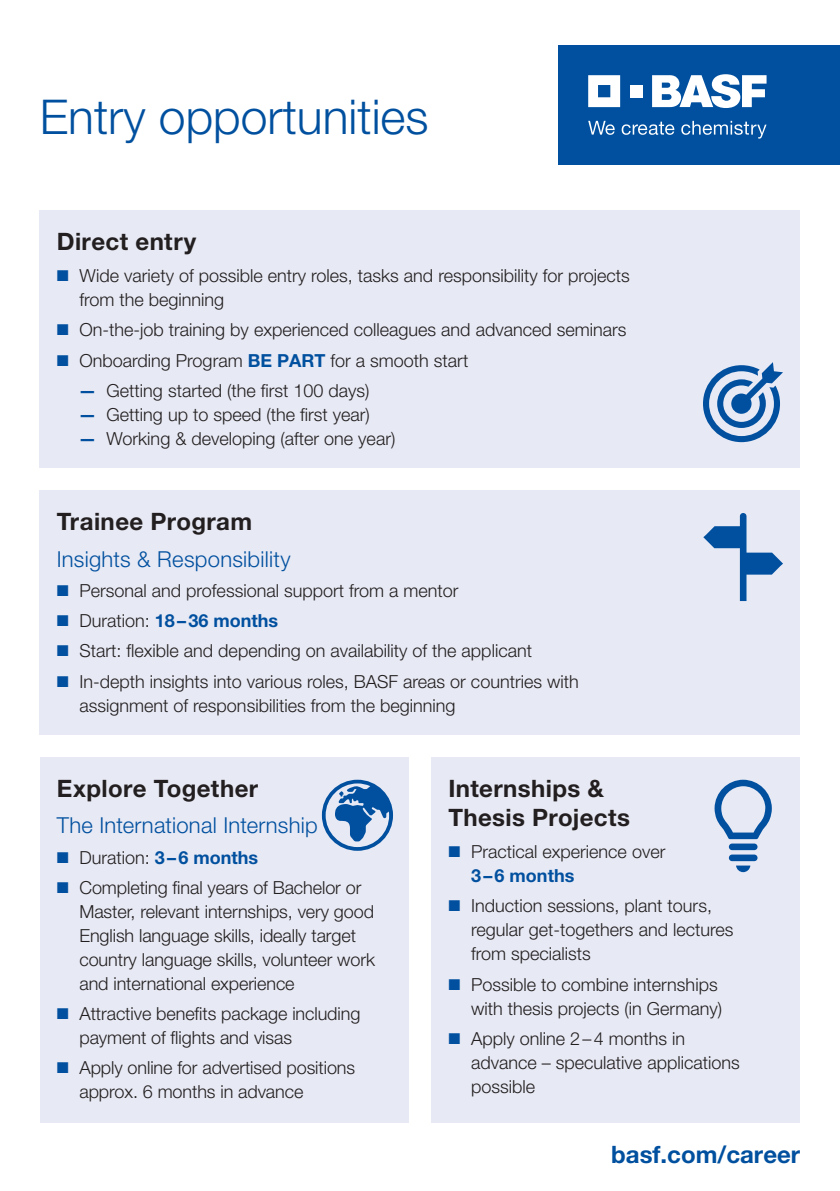
<style>
.page{position:relative;width:840px;height:1191px;background:#fff}
.page>*{position:absolute;margin:0;border:0;box-sizing:border-box;transform-origin:0 0}
.t1{font:300 48px "Helvetica Neue LT Pro";color:#01509f}
.t2{font:700 24px/28.8px "Helvetica Neue LT Pro";letter-spacing:.015em;color:#231f20}
.t3{font:700 24px "Helvetica Neue LT Pro";color:#01509f}
.t4{font:300 22px "Helvetica Neue LT Pro";letter-spacing:.01em;color:#01509f}
.t5{font:300 18px/24px "Helvetica Neue LT Pro";color:#231f20}
.s1{color:#01509f}
.s2{font-weight:700;color:#01509f}
</style>
<div class="page">
<div style="left:40px;top:210px;width:759px;height:257px;background:#e7e9f4"></div>
<div style="left:558px;top:45px;width:281px;height:119px;background:#01509f"></div>
<svg style="left:588px;top:75px;width:31px;height:32px"></svg>
<div style="left:629px;top:85px;width:13px;height:12px;background:#fff"></div>
<svg style="left:652px;top:74px;width:114px;height:34px"></svg>
<svg style="left:588px;top:121px;width:26px;height:14px"></svg>
<svg style="left:621px;top:122px;width:53px;height:13px"></svg>
<svg style="left:681px;top:121px;width:85px;height:18px"></svg>
<svg style="left:703px;top:362px;width:79px;height:80px"></svg>
<div style="left:40px;top:490px;width:759px;height:244px;background:#e7e9f4"></div>
<svg style="left:703px;top:513px;width:79px;height:88px"></svg>
<div style="left:40px;top:757px;width:368px;height:366px;background:#e7e9f4"></div>
<svg style="left:322px;top:779px;width:71px;height:71px"></svg>
<div style="left:431px;top:757px;width:368px;height:366px;background:#e7e9f4"></div>
<div style="left:728px;top:843px;width:29px;height:7px;background:#01509f;border-radius:3px"></div>
<div style="left:728px;top:854px;width:29px;height:7px;background:#01509f;border-radius:3px"></div>
<svg style="left:736px;top:865px;width:14px;height:7px"></svg>
<svg style="left:714px;top:779px;width:57px;height:60px"></svg>
<h1 class="t1" style="left:40px;top:88px;width:390px">Entry opportunities</h1>
<h2 class="t2" style="left:57px;top:226px;width:141px">Direct entry</h2>
<p class="t5" style="left:79px;top:263px;width:551px;text-indent:-23px"><span class="s1">◾</span> Wide variety of possible entry roles, tasks and responsibility for projects from the beginning</p>
<p class="t5" style="left:57px;top:314px;width:571px;line-height:30.2px"><span class="s1">◾</span> On-the-job training by experienced colleagues and advanced seminars <span class="s1">◾</span> Onboarding Program <span class="s2">BE PART</span> for a smooth start</p>
<p class="t5" style="left:78px;top:378px;width:292px"><span class="s2">—</span> Getting started (the first 100 days)</p>
<p class="t5" style="left:78px;top:402px;width:293px"><span class="s2">—</span> Getting up to speed (the first year)</p>
<p class="t5" style="left:78px;top:426px;width:318px"><span class="s2">—</span> Working &amp; developing (after one year)</p>
<h2 class="t2" style="left:57px;top:506px;width:197px">Trainee Program</h2>
<p class="t4" style="left:57px;top:545px;width:235px">Insights &amp; Responsibility</p>
<p class="t5" style="left:57px;top:575px;width:523px;line-height:30.2px"><span class="s1">◾</span> Personal and professional support from a mentor<br><span class="s1">◾</span> Duration: <span class="s2">18–36 months<br></span><span class="s1">◾</span> Start: flexible and depending on availability of the applicant<br><span class="s1">◾</span> In-depth insights into various roles, BASF areas or countries with</p>
<p class="t5" style="left:79px;top:693px;width:377px">assignment of responsibilities from the beginning</p>
<h2 class="t2" style="left:57px;top:773px;width:203px">Explore Together</h2>
<p class="t4" style="left:57px;top:812px;width:262px">The International Internship</p>
<p class="t5" style="left:57px;top:841px;width:306px;line-height:30.2px"><span class="s1">◾</span> Duration: <span class="s2">3–6 months<br></span><span class="s1">◾</span> Completing final years of Bachelor or</p>
<p class="t5" style="left:79px;top:899px;width:297px">Master, relevant internships, very good English language skills, ideally target country language skills, volunteer work and international experience</p>
<p class="t5" style="left:79px;top:1001px;width:282px;text-indent:-23px"><span class="s1">◾</span> Attractive benefits package including payment of flights and visas</p>
<p class="t5" style="left:79px;top:1055px;width:277px;text-indent:-23px"><span class="s1">◾</span> Apply online for advertised positions approx. 6 months in advance</p>
<h2 class="t2" style="left:448px;top:773px;width:183px">Internships &amp;<br>Thesis Projects</h2>
<p class="t5" style="left:471px;top:839px;width:196px;text-indent:-23px"><span class="s1">◾</span> Practical experience over<br><span class="s2">3–6 months</span></p>
<p class="t5" style="left:471px;top:893px;width:264px;text-indent:-23px"><span class="s1">◾</span> Induction sessions, plant tours, regular get-togethers and lectures from specialists</p>
<p class="t5" style="left:448px;top:972px;width:275px;text-align:right"><span class="s1">◾</span> Possible to combine internships with thesis projects (in Germany)</p>
<p class="t5" style="left:471px;top:1026px;width:270px;text-indent:-23px"><span class="s1">◾</span> Apply online 2–4 months in advance – speculative applications possible</p>
<h2 class="t3" style="left:611px;top:1139px;width:190px">basf.com/career</h2>
</div>
